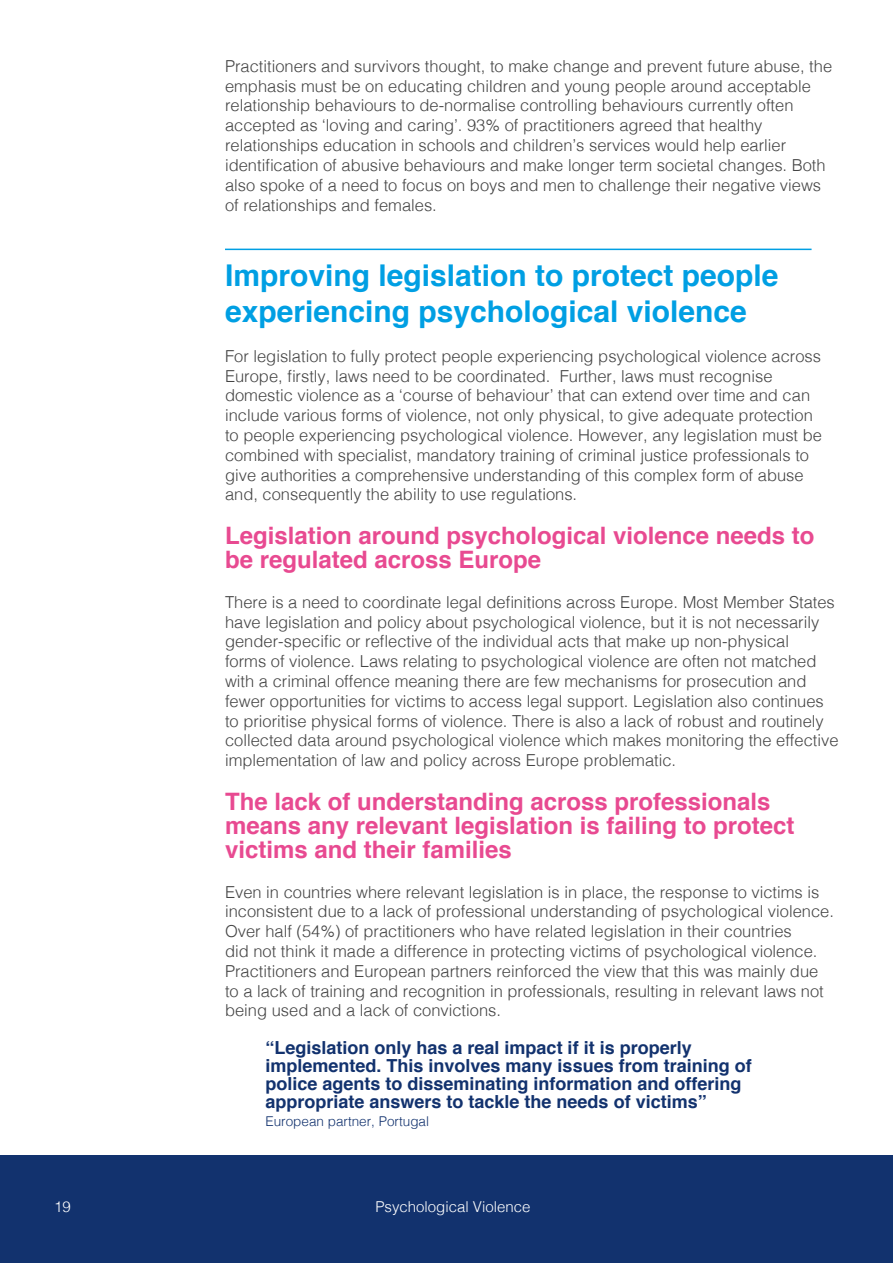
<style>
.page{position:relative;width:893px;height:1263px;background:#fff}
.page>*{position:absolute;margin:0;border:0;box-sizing:border-box;transform-origin:0 0}
.New_Subsub_Heading{font:700 30px/36px "Helvetica";color:#009fe3}
.New_Eperimental_pink{font:700 24px/24px "Helvetica";color:#e84a91}
.NEW_Quote{font:700 18px/18px "Helvetica";color:#12326e}
.NEW_Body{font:300 16.5px/19.8px "Helvetica";color:#444}
.t1{font:300 15px "Helvetica";color:#fff}
.NEW_Attribute{font:300 13.5px "Helvetica";color:#12326e}
</style>
<div class="page">
<div style="left:0;top:1155px;width:893px;height:108px;background:#12326e"></div>
<hr style="left:225px;top:249px;width:587px;height:1px;background:#009fe3">
<p class="NEW_Body" style="left:225px;top:55px;width:609px">Practitioners and survivors thought, to make change and prevent future abuse, the emphasis must be on educating children and young people around acceptable relationship behaviours to de-normalise controlling behaviours currently often accepted as ‘loving and caring’. 93% of practitioners agreed that healthy relationships education in schools and children’s services would help earlier identification of abusive behaviours and make longer term societal changes. Both also spoke of a need to focus on boys and men to challenge their negative views of relationships and females.</p>
<p class="New_Subsub_Heading" style="left:225px;top:258px;width:555px">Improving legislation to protect people experiencing psychological violence</p>
<p class="NEW_Body" style="left:225px;top:345px;width:598px">For legislation to fully protect people experiencing psychological violence across Europe, firstly, laws need to be coordinated. Further, laws must recognise domestic violence as a ‘course of behaviour’ that can extend over time and can include various forms of violence, not only physical, to give adequate protection to people experiencing psychological violence. However, any legislation must be combined with specialist, mandatory training of criminal justice professionals to give authorities a comprehensive understanding of this complex form of abuse and, consequently the ability to use regulations.</p>
<p class="New_Eperimental_pink" style="left:225px;top:524px;width:591px">Legislation around psychological violence needs to be regulated across Europe</p>
<p class="NEW_Body" style="left:225px;top:591px;width:615px">There is a need to coordinate legal definitions across Europe. Most Member States have legislation and policy about psychological violence, but it is not necessarily gender-specific or reflective of the individual acts that make up non-physical<br>forms of violence. Laws relating to psychological violence are often not matched with a criminal offence meaning there are few mechanisms for prosecution and fewer opportunities for victims to access legal support. Legislation also continues to prioritise physical forms of violence. There is also a lack of robust and routinely collected data around psychological violence which makes monitoring the effective implementation of law and policy across Europe problematic.</p>
<p class="New_Eperimental_pink" style="left:225px;top:790px;width:571px">The lack of understanding across professionals means any relevant legislation is failing to protect victims and their families</p>
<p class="NEW_Body" style="left:225px;top:881px;width:610px">Even in countries where relevant legislation is in place, the response to victims is inconsistent due to a lack of professional understanding of psychological violence.<br>Over half (54%) of practitioners who have related legislation in their countries<br>did not think it made a difference in protecting victims of psychological violence.<br>Practitioners and European partners reinforced the view that this was mainly due to a lack of training and recognition in professionals, resulting in relevant laws not being used and a lack of convictions.</p>
<p class="NEW_Quote" style="left:266px;top:1039px;width:488px">“Legislation only has a real impact if it is properly implemented. This involves many issues from training of police agents to disseminating information and offering appropriate answers to tackle the needs of victims”</p>
<p class="NEW_Attribute" style="left:266px;top:1110px;width:165px">European partner, Portugal</p>
<p class="t1" style="left:54px;top:1194px;width:18px">19</p>
<p class="t1" style="left:375px;top:1194px;width:157px">Psychological Violence</p>
</div>
